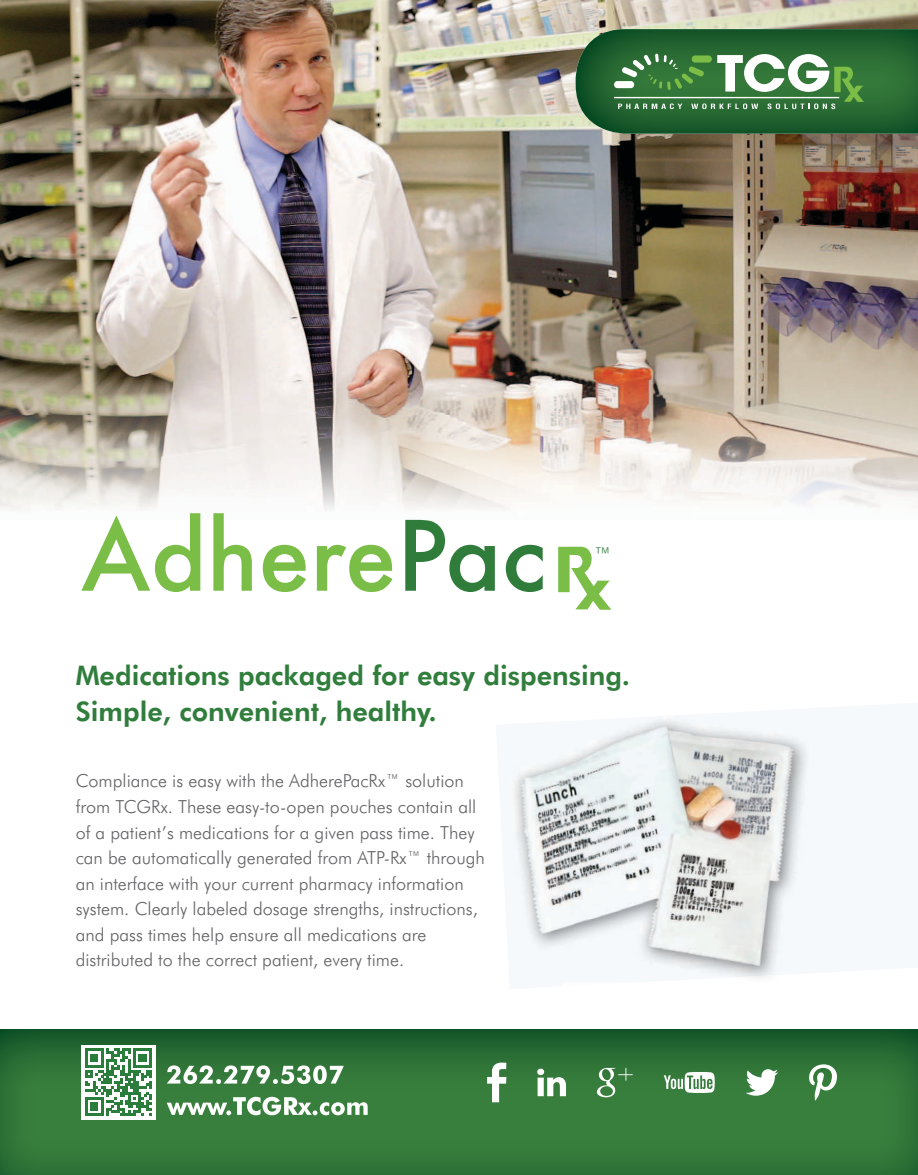
<style>
.page{position:relative;width:918px;height:1175px;background:#fff}
.page>*{position:absolute;margin:0;border:0;box-sizing:border-box;transform-origin:0 0}
.t1{font:500 93.9px "Futura";color:#7bbe47}
.t2{font:800 27px/36px "Futura BT";color:#307d3c}
.t3{font:300 23.55px "Futura BT";color:#307c3b}
.t4{font:300 18px/25.5px "Futura BT";color:#636366}
.s1{color:#307c3b}
</style>
<div class="page">
<img style="left:0;top:1029px;width:918px;height:145px">
<svg style="left:167px;top:1096px;width:201px;height:19px"></svg>
<svg style="left:167px;top:1065px;width:177px;height:19px"></svg>
<div style="left:81px;top:1044px;width:75px;height:75px;background:#fff"></div>
<svg style="left:85px;top:1048px;width:67px;height:67px"></svg>
<svg style="left:487px;top:1062px;width:19px;height:40px"></svg>
<svg style="left:746px;top:1069px;width:32px;height:26px"></svg>
<svg style="left:597px;top:1067px;width:36px;height:30px"></svg>
<svg style="left:809px;top:1064px;width:28px;height:36px"></svg>
<svg style="left:537px;top:1068px;width:29px;height:28px"></svg>
<svg style="left:664px;top:1072px;width:51px;height:20px"></svg>
<img style="left:0;top:0;width:612px;height:510px">
<img style="left:612px;top:0;width:306px;height:29px">
<img style="left:612px;top:134px;width:306px;height:374px">
<img style="left:576px;top:29px;width:342px;height:105px">
<div style="left:614px;top:81px;width:20px;height:7px;background:#fff;border-radius:3px"></div>
<svg style="left:618px;top:54px;width:246px;height:55px"></svg>
<hr style="left:614px;top:97px;width:225px;height:1px;background:#fff">
<img style="left:562px;top:717px;width:247px;height:261px">
<img style="left:513px;top:756px;width:49px;height:194px">
<img style="left:683px;top:717px;width:126px;height:44px">
<svg style="left:558px;top:546px;width:53px;height:63px"></svg>
<h1 class="t1" style="left:81px;top:491px;width:467px">Adhere<span class="s1">Pac</span></h1>
<h3 class="t3" style="left:593px;top:541px;width:21px">™</h3>
<h2 class="t2" style="left:76px;top:657px;width:556px">Medications packaged for easy dispensing.<br>Simple, convenient, healthy.</h2>
<p class="t4" style="left:76px;top:768px;width:411px">Compliance is easy with the AdherePacRx™ solution from TCGRx. These easy-to-open pouches contain all of a patient’s medications for a given pass time. They can be automatically generated from ATP-Rx™ through an interface with your current pharmacy information system. Clearly labeled dosage strengths, instructions, and pass times help ensure all medications are distributed to the correct patient, every time.</p>
</div>
